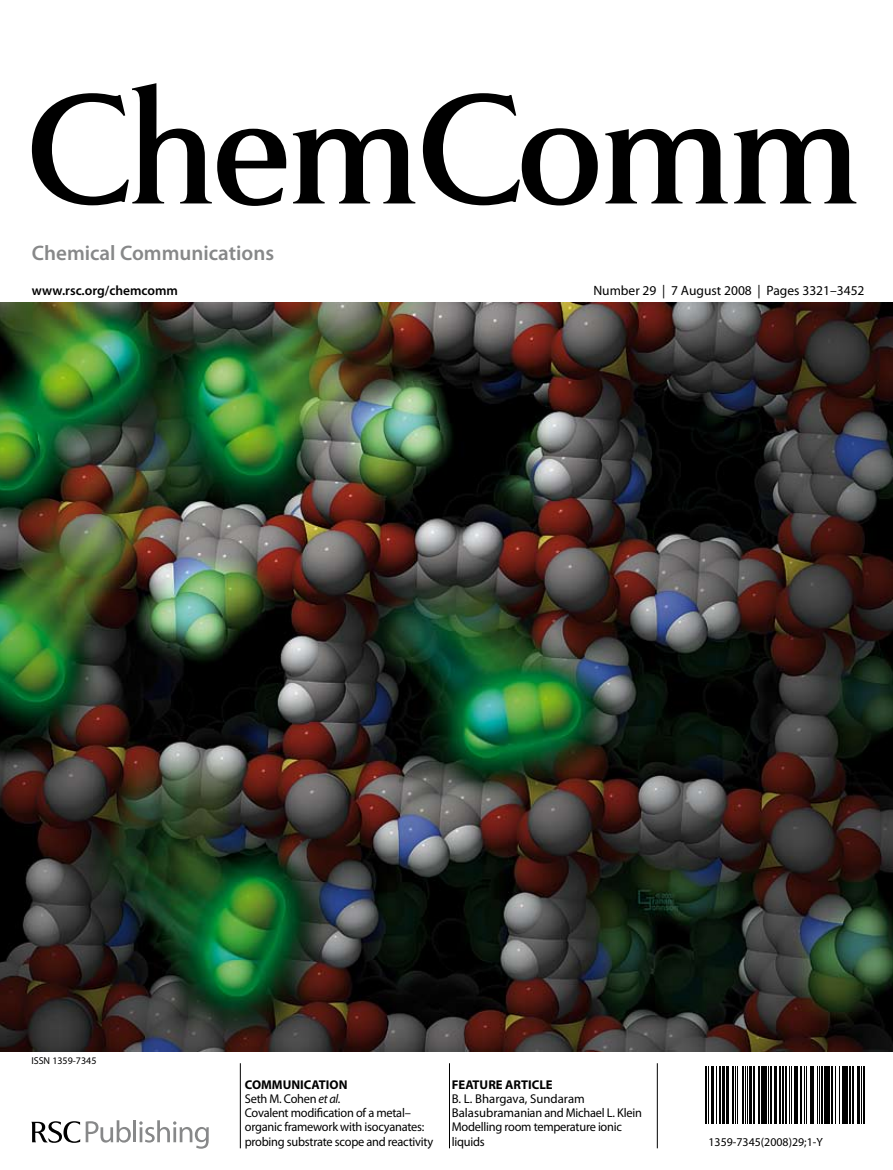
<style>
.page{position:relative;width:893px;height:1170px;background:#fff}
.page>*{position:absolute;margin:0;border:0;box-sizing:border-box;transform-origin:0 0}
.t1{font:600 21px "Myriad Pro";color:#878889}
.t2{font:13.5px "Myriad Pro";color:#000}
.t3{font:600 13.5px "Myriad Pro";color:#000}
.t4{font:12.75px/14.2px "Myriad Pro";letter-spacing:-.02em;color:#000}
.t5{font:700 12.75px "Myriad Pro";color:#000}
.t6{font:11.85px "Myriad Pro";color:#000}
.t7{font:10.05px "Myriad Pro";color:#000}
.s1{font-weight:700}
.s2{font-style:italic}
</style>
<div class="page">
<img style="left:0;top:303px;width:893px;height:748px">
<hr style="left:657px;top:1063px;width:1px;height:85px;background:#000">
<hr style="left:449px;top:1063px;width:1px;height:85px;background:#000">
<hr style="left:240px;top:1063px;width:1px;height:85px;background:#000">
<svg style="left:31px;top:1121px;width:49px;height:21px"></svg>
<svg style="left:86px;top:1120px;width:45px;height:22px"></svg>
<hr style="left:133px;top:1120px;width:3px;height:22px;background:#878889">
<svg style="left:139px;top:1120px;width:70px;height:28px"></svg>
<hr style="left:705px;top:1066px;width:2px;height:57px;background:#000">
<hr style="left:708px;top:1066px;width:1px;height:57px;background:#000">
<hr style="left:711px;top:1066px;width:3px;height:57px;background:#000">
<hr style="left:716px;top:1066px;width:1px;height:57px;background:#000">
<hr style="left:719px;top:1066px;width:2px;height:57px;background:#000">
<hr style="left:722px;top:1066px;width:2px;height:57px;background:#000">
<hr style="left:726px;top:1066px;width:3px;height:57px;background:#000">
<hr style="left:732px;top:1066px;width:2px;height:57px;background:#000">
<hr style="left:735px;top:1066px;width:1px;height:57px;background:#000">
<hr style="left:737px;top:1066px;width:1px;height:57px;background:#000">
<hr style="left:742px;top:1066px;width:1px;height:57px;background:#000">
<hr style="left:745px;top:1066px;width:1px;height:57px;background:#000">
<hr style="left:747px;top:1066px;width:1px;height:57px;background:#000">
<hr style="left:749px;top:1066px;width:3px;height:57px;background:#000">
<hr style="left:753px;top:1066px;width:2px;height:57px;background:#000">
<hr style="left:758px;top:1066px;width:2px;height:57px;background:#000">
<hr style="left:761px;top:1066px;width:3px;height:57px;background:#000">
<hr style="left:766px;top:1066px;width:1px;height:57px;background:#000">
<hr style="left:768px;top:1066px;width:1px;height:57px;background:#000">
<hr style="left:770px;top:1066px;width:2px;height:57px;background:#000">
<hr style="left:774px;top:1066px;width:3px;height:57px;background:#000">
<hr style="left:779px;top:1066px;width:2px;height:57px;background:#000">
<hr style="left:782px;top:1066px;width:2px;height:57px;background:#000">
<hr style="left:786px;top:1066px;width:1px;height:57px;background:#000">
<hr style="left:789px;top:1066px;width:1px;height:57px;background:#000">
<hr style="left:791px;top:1066px;width:1px;height:57px;background:#000">
<hr style="left:794px;top:1066px;width:4px;height:57px;background:#000">
<hr style="left:800px;top:1066px;width:2px;height:57px;background:#000">
<hr style="left:804px;top:1066px;width:1px;height:57px;background:#000">
<hr style="left:806px;top:1066px;width:1px;height:57px;background:#000">
<hr style="left:810px;top:1066px;width:4px;height:57px;background:#000">
<hr style="left:817px;top:1066px;width:1px;height:57px;background:#000">
<hr style="left:819px;top:1066px;width:1px;height:57px;background:#000">
<hr style="left:821px;top:1066px;width:2px;height:57px;background:#000">
<hr style="left:824px;top:1066px;width:3px;height:57px;background:#000">
<hr style="left:828px;top:1066px;width:2px;height:57px;background:#000">
<hr style="left:831px;top:1066px;width:2px;height:57px;background:#000">
<hr style="left:835px;top:1066px;width:1px;height:57px;background:#000">
<hr style="left:839px;top:1066px;width:1px;height:57px;background:#000">
<hr style="left:842px;top:1066px;width:3px;height:57px;background:#000">
<hr style="left:847px;top:1066px;width:1px;height:57px;background:#000">
<hr style="left:849px;top:1066px;width:2px;height:57px;background:#000">
<hr style="left:852px;top:1066px;width:2px;height:57px;background:#000">
<hr style="left:857px;top:1066px;width:3px;height:57px;background:#000">
<hr style="left:861px;top:1066px;width:1px;height:57px;background:#000">
<hr style="left:863px;top:1066px;width:1px;height:57px;background:#000">
<svg style="left:32px;top:83px;width:824px;height:123px"></svg>
<h1 class="t1" style="left:32px;top:240px;width:244px">Chemical Communications</h1>
<p class="t3" style="left:32px;top:281px;width:148px">www.rsc.org/chemcomm</p>
<p class="t2" style="left:593px;top:282px;width:273px">Number 29 | 7 August 2008 | Pages 3321–3452</p>
<p class="t7" style="left:31px;top:1054px;width:67px">ISSN 1359-7345</p>
<p class="t4" style="left:245px;top:1076px;width:190px"><span class="s1">COMMUNICATION<br></span>Seth M. Cohen <span class="s2">et al.<br></span>Covalent modification of a metal– organic framework with isocyanates: probing substrate scope and reactivity</p>
<p class="t5" style="left:452px;top:1075px;width:102px">FEATURE ARTICLE</p>
<p class="t4" style="left:452px;top:1090px;width:192px">B. L. Bhargava, Sundaram<br>Balasubramanian and Michael L. Klein<br>Modelling room temperature ionic liquids</p>
<p class="t6" style="left:708px;top:1134px;width:116px">1359-7345(2008)29;1-Y</p>
</div>
